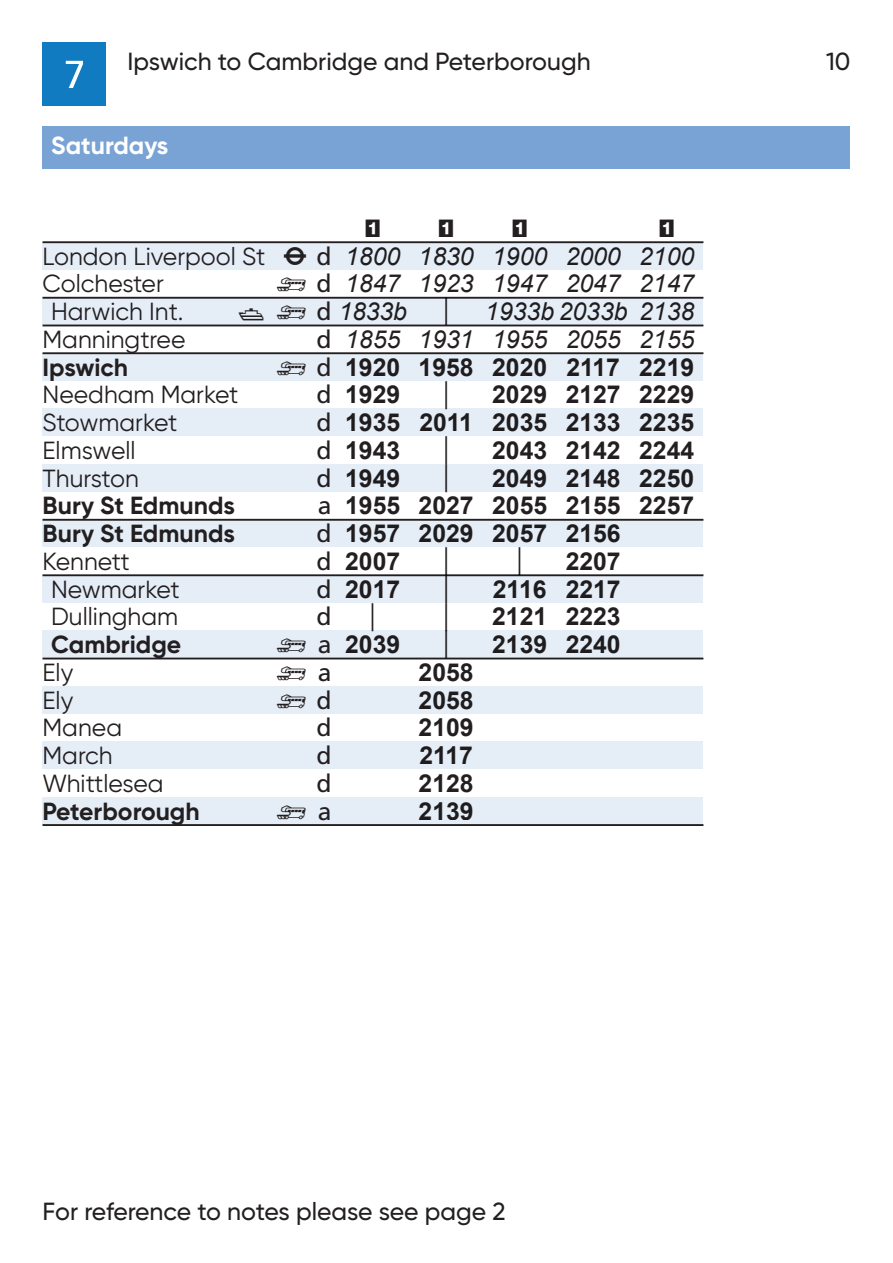
<style>
.page{position:relative;width:893px;height:1263px;background:#fff}
.page>*{position:absolute;margin:0;border:0;box-sizing:border-box;transform-origin:0 0}
.t1{font:34.5px/27.8px "TIME Sfont";color:#231f20}
.t2{font:700 24.75px/27.8px "Arial";color:#231f20;text-align:justify}
.Station{font:24.75px "Gilroy";color:#231f20}
.StationUnderline{font:italic 24.75px/27.8px "Arial";color:#231f20}
.t3{font:500 24.75px "Gilroy";color:#231f20}
.StationUnderline-2{font:24.75px "Gilroy";color:#231f20}
.StationUnderline-3{font:700 24.75px "Gilroy";color:#231f20}
.Station-2{font:700 24.75px "Gilroy";color:#231f20}
.Station-3{font:24.75px "Frutiger LT Std";color:#231f20}
.t4{font:700 24.75px "Gilroy";color:#fff}
.t5{font:24.75px "TIME Sfont";color:#231f20}
.StationUnderline-4{font:24.75px "Frutiger LT Std";color:#231f20}
.StationUnderline-5{font:24px "TIME Sfont";color:#231f20}
.Station-4{font:24px "TIME Sfont";color:#231f20}
.s1{font-family:"TIME Sfont";font-size:24px}
.s2{font-family:"Frutiger LT Std"}
.s3{font-family:"Frutiger LT Std";font-size:24.75px}
.s4{font-family:"TIME Sfont";font-style:normal;font-size:24px}
.s5{font-family:"Frutiger LT Std";font-style:normal}
</style>
<div class="page">
<div style="left:43px;top:126px;width:807px;height:42px;background:#7aa3d5"></div>
<div style="left:43px;top:43px;width:63px;height:63px;background:#107bc1"></div>
<svg style="left:66px;top:61px;width:17px;height:27px"></svg>
<div style="left:43px;top:242px;width:660px;height:27px;background:#e5edf7"></div>
<div style="left:43px;top:575px;width:660px;height:27px;background:#e5edf7"></div>
<div style="left:43px;top:297px;width:660px;height:28px;background:#e5edf7"></div>
<div style="left:43px;top:630px;width:660px;height:28px;background:#e5edf7"></div>
<div style="left:43px;top:353px;width:660px;height:27px;background:#e5edf7"></div>
<div style="left:43px;top:686px;width:660px;height:27px;background:#e5edf7"></div>
<div style="left:43px;top:408px;width:660px;height:28px;background:#e5edf7"></div>
<div style="left:43px;top:741px;width:660px;height:28px;background:#e5edf7"></div>
<div style="left:43px;top:464px;width:660px;height:27px;background:#e5edf7"></div>
<div style="left:43px;top:797px;width:660px;height:27px;background:#e5edf7"></div>
<div style="left:43px;top:519px;width:660px;height:28px;background:#e5edf7"></div>
<hr style="left:43px;top:241px;width:660px;height:2px;background:#231f20">
<hr style="left:43px;top:297px;width:660px;height:2px;background:#231f20">
<hr style="left:43px;top:325px;width:660px;height:1px;background:#231f20">
<hr style="left:43px;top:352px;width:660px;height:2px;background:#231f20">
<hr style="left:43px;top:519px;width:660px;height:2px;background:#231f20">
<hr style="left:43px;top:574px;width:660px;height:2px;background:#231f20">
<hr style="left:43px;top:658px;width:660px;height:1px;background:#231f20">
<hr style="left:43px;top:824px;width:660px;height:2px;background:#231f20">
<p class="t3" style="left:128px;top:46px;width:465px">Ipswich to Cambridge and Peterborough</p>
<p class="t3" style="left:826px;top:46px;width:26px">10</p>
<p class="t4" style="left:51px;top:129px;width:119px">Saturdays</p>
<p class="t5" style="left:366px;top:209px;width:15px">1</p>
<p class="StationUnderline" style="left:345px;top:242px;width:57px">1800<br>1847</p>
<p class="StationUnderline" style="left:345px;top:326px;width:57px">1855</p>
<p class="t2" style="left:345px;top:354px;width:57px">1920<br>1929<br>1935<br>1943<br>1949<br>1955<br>1957<br>2007<br>2017</p>
<h1 class="t1" style="left:372px;top:599px;width:4px">C</h1>
<p class="t2" style="left:345px;top:631px;width:57px">2039</p>
<p class="Station" style="left:43px;top:241px;width:291px">London Liverpool St <span class="s1">T</span> <span class="s2">d</span></p>
<p class="StationUnderline-2" style="left:43px;top:269px;width:123px">Colchester</p>
<p class="StationUnderline-5" style="left:277px;top:265px;width:56px">) <span class="s3">d</span></p>
<p class="StationUnderline-2" style="left:51px;top:296px;width:134px">Harwich Int.</p>
<p class="StationUnderline" style="left:238px;top:298px;width:170px"><span class="s4">, )</span> <span class="s5">d</span> 1833b</p>
<p class="StationUnderline-2" style="left:43px;top:324px;width:145px">Manningtree</p>
<p class="StationUnderline-4" style="left:317px;top:325px;width:17px">d</p>
<p class="Station-2" style="left:43px;top:351px;width:87px">Ipswich</p>
<p class="Station-4" style="left:277px;top:348px;width:56px">) <span class="s3">d</span></p>
<p class="Station" style="left:43px;top:380px;width:197px">Needham Market</p>
<p class="Station-3" style="left:317px;top:380px;width:17px">d</p>
<p class="Station" style="left:43px;top:407px;width:136px">Stowmarket</p>
<p class="Station-3" style="left:317px;top:408px;width:17px">d</p>
<p class="Station" style="left:43px;top:435px;width:95px">Elmswell</p>
<p class="Station-3" style="left:317px;top:436px;width:17px">d</p>
<p class="Station" style="left:43px;top:463px;width:98px">Thurston</p>
<p class="Station-3" style="left:317px;top:463px;width:17px">d</p>
<p class="StationUnderline-3" style="left:43px;top:490px;width:194px">Bury St Edmunds</p>
<p class="StationUnderline-4" style="left:318px;top:491px;width:15px">a</p>
<p class="Station-2" style="left:43px;top:518px;width:194px">Bury St Edmunds</p>
<p class="Station-3" style="left:317px;top:519px;width:17px">d</p>
<p class="StationUnderline-2" style="left:43px;top:546px;width:89px">Kennett</p>
<p class="StationUnderline-4" style="left:317px;top:547px;width:17px">d</p>
<p class="Station" style="left:51px;top:574px;width:130px">Newmarket</p>
<p class="Station-3" style="left:317px;top:574px;width:17px">d</p>
<p class="Station" style="left:51px;top:602px;width:129px">Dullingham</p>
<p class="Station-3" style="left:317px;top:602px;width:17px">d</p>
<p class="StationUnderline-3" style="left:51px;top:629px;width:132px">Cambridge</p>
<p class="StationUnderline-5" style="left:277px;top:626px;width:56px">) <span class="s3">a</span></p>
<p class="Station" style="left:43px;top:657px;width:32px">Ely</p>
<p class="Station-4" style="left:277px;top:654px;width:56px">) <span class="s3">a</span></p>
<p class="Station" style="left:43px;top:685px;width:32px">Ely</p>
<p class="Station-4" style="left:277px;top:681px;width:56px">) <span class="s3">d</span></p>
<p class="Station" style="left:43px;top:713px;width:81px">Manea</p>
<p class="Station-3" style="left:317px;top:713px;width:17px">d</p>
<p class="Station" style="left:43px;top:740px;width:72px">March</p>
<p class="Station-3" style="left:317px;top:741px;width:17px">d</p>
<p class="Station" style="left:43px;top:768px;width:123px">Whittlesea</p>
<p class="Station-3" style="left:317px;top:769px;width:17px">d</p>
<p class="StationUnderline-3" style="left:43px;top:795px;width:159px">Peterborough</p>
<p class="StationUnderline-5" style="left:277px;top:792px;width:56px">) <span class="s3">a</span></p>
<p class="t5" style="left:439px;top:209px;width:15px">1</p>
<p class="StationUnderline" style="left:419px;top:242px;width:57px">1830<br>1923</p>
<h1 class="t1" style="left:445px;top:293px;width:4px">C</h1>
<p class="StationUnderline" style="left:419px;top:326px;width:57px">1931</p>
<p class="t2" style="left:419px;top:354px;width:57px">1958</p>
<h1 class="t1" style="left:445px;top:377px;width:4px">C</h1>
<p class="t2" style="left:419px;top:409px;width:55px">2011</p>
<h1 class="t1" style="left:445px;top:432px;width:4px">C<br>C</h1>
<p class="t2" style="left:419px;top:492px;width:57px">2027<br>2029</p>
<h1 class="t1" style="left:445px;top:543px;width:4px;text-align:justify">C C C C</h1>
<p class="t2" style="left:419px;top:659px;width:57px">2058<br>2058<br>2109<br>2117<br>2128<br>2139</p>
<p class="t5" style="left:513px;top:209px;width:15px">1</p>
<p class="StationUnderline" style="left:485px;top:242px;width:144px">1900<br>1947<br>1933b 2033b<br>1955</p>
<p class="t2" style="left:492px;top:354px;width:57px">2020<br>2029<br>2035<br>2043<br>2049<br>2055<br>2057</p>
<h1 class="t1" style="left:519px;top:543px;width:4px">C</h1>
<p class="t2" style="left:492px;top:576px;width:57px">2116<br>2121<br>2139</p>
<p class="StationUnderline" style="left:566px;top:242px;width:57px">2000<br>2047</p>
<p class="StationUnderline" style="left:566px;top:326px;width:57px">2055</p>
<p class="t2" style="left:566px;top:354px;width:57px">2117<br>2127<br>2133<br>2142<br>2148<br>2155<br>2156<br>2207<br>2217<br>2223<br>2240</p>
<p class="t5" style="left:660px;top:209px;width:15px">1</p>
<p class="StationUnderline" style="left:639px;top:242px;width:57px;text-align:justify">2100<br>2147<br>2138<br>2155</p>
<p class="t2" style="left:639px;top:354px;width:57px">2219<br>2229<br>2235<br>2244<br>2250<br>2257</p>
<p class="t3" style="left:43px;top:1196px;width:464px">For reference to notes please see page 2</p>
</div>
